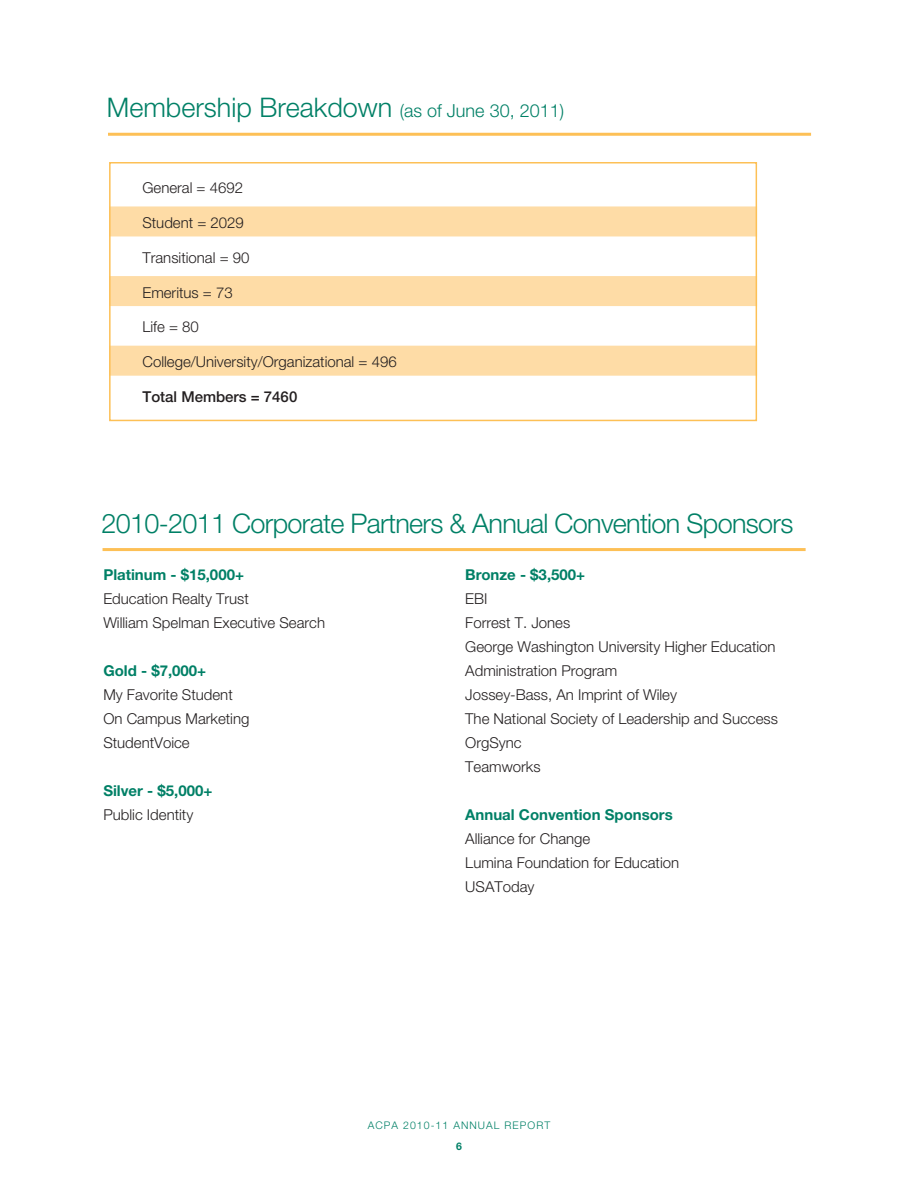
<style>
.page{position:relative;width:918px;height:1188px;background:#fff}
.page>*{position:absolute;margin:0;border:0;box-sizing:border-box;transform-origin:0 0}
.t1{font:300 27px "Helvetica Neue";letter-spacing:-.025em;color:#008066}
.t2{font:300 27px "Helvetica Neue";color:#008066}
.t3{font:300 15px/24px "Helvetica Neue";color:#231f20}
.t4{font:700 15px "Helvetica Neue";color:#008066}
.t5{font:500 15px "Helvetica Neue";color:#231f20}
.t6{font:300 10.5px "Helvetica Neue";letter-spacing:.1em;color:#008066}
.t7{font:700 10.5px "Helvetica Neue";color:#008066}
.s1{font-size:18px}
</style>
<div class="page">
<hr style="left:108px;top:133px;width:703px;height:3px;background:#fdc056">
<div style="left:109px;top:206px;width:648px;height:30px;background:#fedca6"></div>
<div style="left:109px;top:276px;width:648px;height:30px;background:#fedca6"></div>
<div style="left:109px;top:346px;width:648px;height:30px;background:#fedca6"></div>
<div style="left:109px;top:162px;width:648px;height:259px;border:2px solid #fdc056"></div>
<hr style="left:103px;top:548px;width:703px;height:3px;background:#fdc056">
<p class="t2" style="left:107px;top:91px;width:459px">Membership Breakdown <span class="s1">(as of June 30, 2011)</span></p>
<p class="t3" style="left:142px;top:176px;width:102px">General = 4692</p>
<p class="t3" style="left:142px;top:210px;width:103px">Student = 2029</p>
<p class="t3" style="left:142px;top:245px;width:109px">Transitional = 90</p>
<p class="t3" style="left:142px;top:280px;width:92px">Emeritus = 73</p>
<p class="t3" style="left:142px;top:315px;width:58px">Life = 80</p>
<p class="t3" style="left:142px;top:350px;width:256px">College/University/Organizational = 496</p>
<p class="t5" style="left:142px;top:388px;width:156px">Total Members = 7460</p>
<p class="t1" style="left:101px;top:507px;width:693px">2010-2011 Corporate Partners &amp; Annual Convention Sponsors</p>
<p class="t4" style="left:103px;top:565px;width:142px">Platinum - $15,000+</p>
<p class="t3" style="left:103px;top:586px;width:147px">Education Realty Trust</p>
<p class="t3" style="left:103px;top:610px;width:223px">William Spelman Executive Search</p>
<p class="t4" style="left:103px;top:661px;width:104px">Gold - $7,000+</p>
<p class="t3" style="left:103px;top:682px;width:131px">My Favorite Student</p>
<p class="t3" style="left:103px;top:706px;width:148px">On Campus Marketing</p>
<p class="t3" style="left:103px;top:730px;width:88px">StudentVoice</p>
<p class="t4" style="left:103px;top:781px;width:111px">Silver - $5,000+</p>
<p class="t3" style="left:103px;top:802px;width:91px">Public Identity</p>
<p class="t4" style="left:465px;top:565px;width:121px">Bronze - $3,500+</p>
<p class="t3" style="left:465px;top:586px;width:24px">EBI</p>
<p class="t3" style="left:465px;top:610px;width:107px">Forrest T. Jones</p>
<p class="t3" style="left:465px;top:634px;width:312px">George Washington University Higher Education<br>Administration Program</p>
<p class="t3" style="left:465px;top:682px;width:213px">Jossey-Bass, An Imprint of Wiley</p>
<p class="t3" style="left:465px;top:706px;width:314px">The National Society of Leadership and Success</p>
<p class="t3" style="left:465px;top:730px;width:58px">OrgSync</p>
<p class="t3" style="left:465px;top:754px;width:77px">Teamworks</p>
<p class="t4" style="left:465px;top:805px;width:209px">Annual Convention Sponsors</p>
<p class="t3" style="left:465px;top:826px;width:127px">Alliance for Change</p>
<p class="t3" style="left:465px;top:850px;width:215px">Lumina Foundation for Education</p>
<p class="t3" style="left:465px;top:874px;width:71px">USAToday</p>
<p class="t6" style="left:368px;top:1119px;width:184px">ACPA 2010-11 ANNUAL REPORT</p>
<p class="t7" style="left:456px;top:1140px;width:7px">6</p>
</div>
